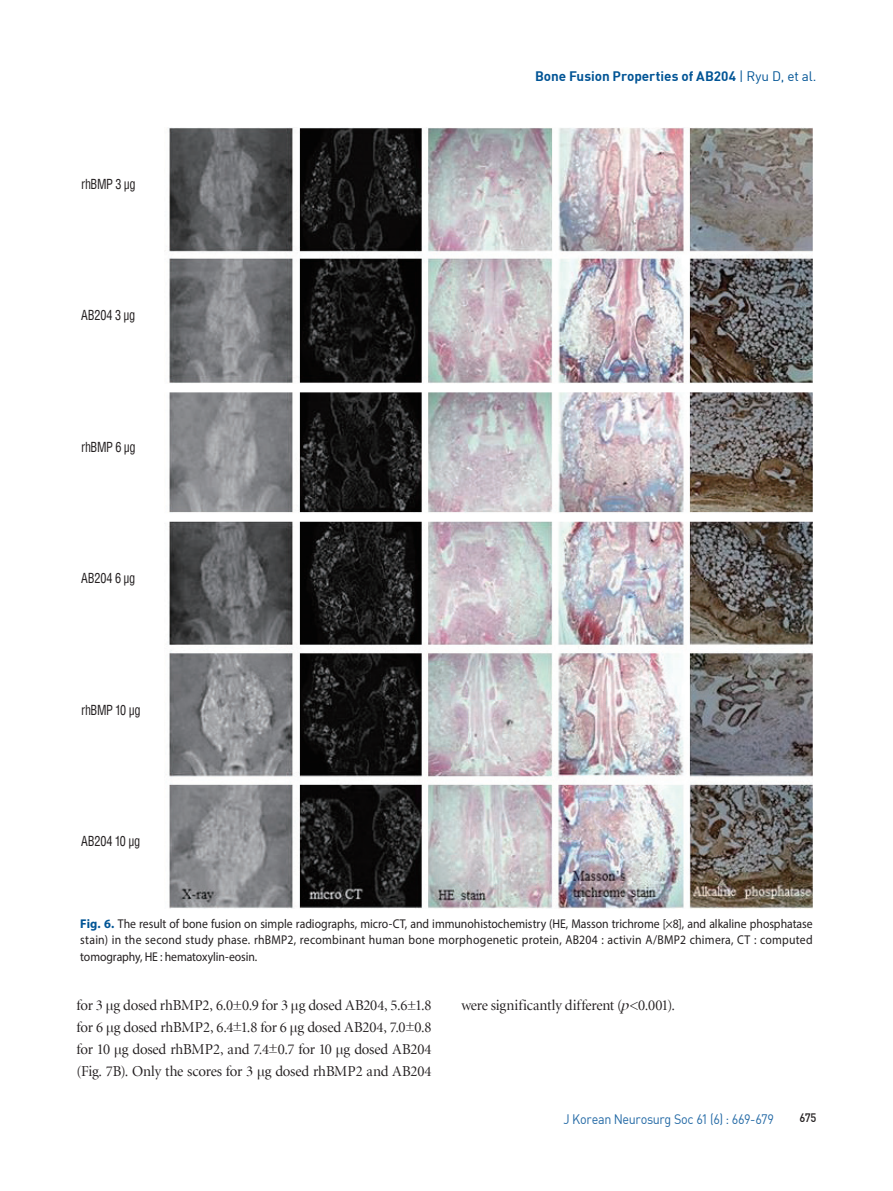
<style>
.page{position:relative;width:893px;height:1191px;background:#fff}
.page>*{position:absolute;margin:0;border:0;box-sizing:border-box;transform-origin:0 0}
.t1{font:15px/21.8px "Minion LT Display";letter-spacing:-.01em;color:#231f20;text-align:justify}
.t2{font:condensed 13.5px "Helvetica";letter-spacing:-.03em;color:#231f20;scale:.9 1}
.t3{font:700 13.5px "DIN";color:#005495}
.t4{font:13.5px "DIN";letter-spacing:-.025em;color:#2369a5;scale:.93 1}
.t5{font:12.75px/16.5px "Myriad Pro";letter-spacing:-.005em;color:#231f20;text-align:justify;scale:.92 1}
.t6{font:12px "Dinmed";color:#231f20;scale:.93 1}
.s1{font-weight:400}
.s2{font-weight:700;color:#005495}
.s3{font-style:italic}
</style>
<div class="page">
<img style="left:165px;top:128px;width:648px;height:780px">
<p class="t2" style="left:81px;top:175px;width:62px">rhBMP 3 µg</p>
<p class="t2" style="left:81px;top:307px;width:62px">AB204 3 µg</p>
<p class="t2" style="left:81px;top:438px;width:62px">rhBMP 6 µg</p>
<p class="t2" style="left:81px;top:569px;width:62px">AB204 6 µg</p>
<p class="t2" style="left:81px;top:701px;width:67px">rhBMP 10 µg</p>
<p class="t2" style="left:81px;top:832px;width:67px">AB204 10 µg</p>
<p class="t3" style="left:535px;top:68px;width:283px">Bone Fusion Properties of AB204 <span class="s1">| Ryu D, et al.</span></p>
<p class="t5" style="left:80px;top:915px;width:798px"><span class="s2">Fig. 6.</span> The result of bone fusion on simple radiographs, micro-CT, and immunohistochemistry (HE, Masson trichrome [×8], and alkaline phosphatase stain) in the second study phase. rhBMP2, recombinant human bone morphogenetic protein, AB204 : activin A/BMP2 chimera, CT : computed tomography, HE : hematoxylin-eosin.</p>
<p class="t1" style="left:76px;top:995px;width:357px">for 3 µg dosed rhBMP2, 6.0±0.9 for 3 µg dosed AB204, 5.6±1.8 for 6 µg dosed rhBMP2, 6.4±1.8 for 6 µg dosed AB204, 7.0±0.8 for 10 µg dosed rhBMP2, and 7.4±0.7 for 10 µg dosed AB204 (Fig. 7B). Only the scores for 3 µg dosed rhBMP2 and AB204</p>
<p class="t1" style="left:461px;top:995px;width:215px">were significantly different (<span class="s3">p</span>&lt;0.001).</p>
<p class="t4" style="left:564px;top:1110px;width:228px">J Korean Neurosurg Soc 61 (6) : 669-679</p>
<p class="t6" style="left:799px;top:1109px;width:20px">675</p>
</div>
